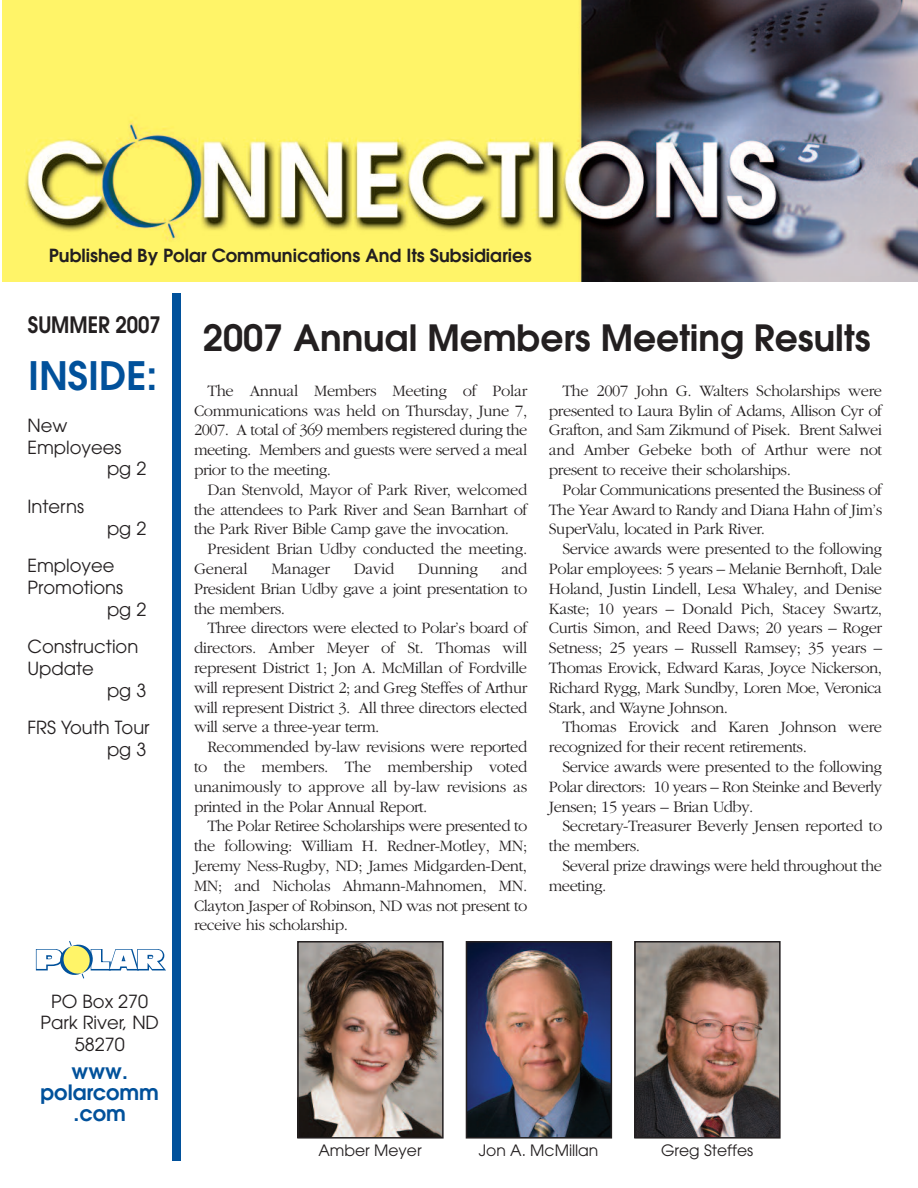
<style>
.page{position:relative;width:918px;height:1188px;background:#fff}
.page>*{position:absolute;margin:0;border:0;box-sizing:border-box;transform-origin:0 0}
.t1{font:600 39px "Avant Garde";color:#01519b}
.t2{font:600 36px "Avant Garde";color:#231f20}
.t3{font:600 22.5px "Avant Garde";color:#231f20;scale:.9 1}
.t4{font:600 21px/21px "Avant Garde";color:#01519b;text-align:center}
.t5{font:18px/21.6px "Avant Garde";color:#231f20}
.t6{font:600 18px "Avant Garde";color:#231f20}
.t7{font:300 16.5px/19.8px "Garamond";letter-spacing:-.03em;color:#231f20;text-align:justify}
.t8{font:15.6px "Avant Garde";color:#231f20}
</style>
<div class="page">
<img style="left:2px;top:0;width:916px;height:281px">
<div style="left:173px;top:294px;width:8px;height:867px;background:#01519b"></div>
<svg style="left:35px;top:941px;width:131px;height:38px"></svg>
<img style="left:637px;top:944px;width:141px;height:192px">
<div style="left:634px;top:941px;width:147px;height:198px;border:2px solid #231f20"></div>
<img style="left:469px;top:944px;width:140px;height:192px">
<div style="left:466px;top:941px;width:146px;height:198px;border:2px solid #231f20"></div>
<img style="left:300px;top:944px;width:141px;height:192px">
<div style="left:297px;top:941px;width:147px;height:198px;border:2px solid #231f20"></div>
<p class="t6" style="left:49px;top:248px;width:484px">Published By Polar Communications And Its Subsidiaries</p>
<h3 class="t3" style="left:28px;top:317px;width:149px">SUMMER 2007</h3>
<h1 class="t1" style="left:28px;top:361px;width:131px">INSIDE:</h1>
<p class="t5" style="left:27px;top:416px;width:41px">New</p>
<p class="t5" style="left:27px;top:438px;width:96px">Employees</p>
<p class="t5" style="left:107px;top:459px;width:41px">pg 2</p>
<p class="t5" style="left:27px;top:497px;width:58px">Interns</p>
<p class="t5" style="left:27px;top:511px;width:120px;line-height:37.8px;text-indent:80px">pg 2<br>Employee</p>
<p class="t5" style="left:107px;top:578px;width:41px;text-indent:-80px">Promotions pg 2</p>
<p class="t5" style="left:27px;top:638px;width:112px">Construction</p>
<p class="t5" style="left:27px;top:659px;width:68px">Update</p>
<p class="t5" style="left:107px;top:681px;width:41px">pg 3</p>
<p class="t5" style="left:27px;top:719px;width:124px;text-align:right">FRS Youth Tour pg 3</p>
<p class="t5" style="left:40px;top:992px;width:120px;text-align:center">PO Box 270<br>Park River, ND<br>58270</p>
<p class="t4" style="left:40px;top:1063px;width:120px">www. polarcomm .com</p>
<h2 class="t2" style="left:203px;top:324px;width:669px">2007 Annual Members Meeting Results</h2>
<p class="t7" style="left:194px;top:380px;width:335px;text-indent:13px">The Annual Members Meeting of Polar Communications was held on Thursday, June 7, 2007. A total of 369 members registered during the meeting. Members and guests were served a meal prior to the meeting.</p>
<p class="t7" style="left:194px;top:479px;width:335px;text-indent:13px">Dan Stenvold, Mayor of Park River, welcomed the attendees to Park River and Sean Barnhart of the Park River Bible Camp gave the invocation.</p>
<p class="t7" style="left:194px;top:539px;width:335px;text-indent:13px">President Brian Udby conducted the meeting.<br>General</p>
<p class="t7" style="left:194px;top:558px;width:335px;text-indent:308px">and President Brian Udby gave a joint presentation to the members.</p>
<p class="t7" style="left:194px;top:618px;width:335px;text-indent:13px">Three directors were elected to Polar’s board of directors. Amber Meyer of St. Thomas will represent District 1; Jon A. McMillan of Fordville will represent District 2; and Greg Steffes of Arthur will represent District 3. All three directors elected will serve a three-year term.</p>
<p class="t7" style="left:194px;top:737px;width:335px;text-indent:13px">Recommended by-law revisions were reported to the members. The membership voted unanimously to approve all by-law revisions as printed in the Polar Annual Report.</p>
<p class="t7" style="left:194px;top:816px;width:335px;text-indent:13px">The Polar Retiree Scholarships were presented to the following: William H. Redner-Motley, MN; Jeremy Ness-Rugby, ND; James Midgarden-Dent, MN; and Nicholas Ahmann-Mahnomen, MN.<br>Clayton Jasper of Robinson, ND was not present to receive his scholarship.</p>
<p class="t7" style="left:271px;top:558px;width:60px">Manager</p>
<p class="t7" style="left:354px;top:558px;width:42px">David</p>
<p class="t7" style="left:418px;top:558px;width:61px">Dunning</p>
<p class="t7" style="left:549px;top:380px;width:335px;text-indent:13px">The 2007 John G. Walters Scholarships were presented to Laura Bylin of Adams, Allison Cyr of Grafton, and Sam Zikmund of Pisek. Brent Salwei and Amber Gebeke both of Arthur were not present to receive their scholarships.</p>
<p class="t7" style="left:549px;top:479px;width:335px;text-indent:13px">Polar Communications presented the Business of The Year Award to Randy and Diana Hahn of Jim’s SuperValu, located in Park River.</p>
<p class="t7" style="left:549px;top:539px;width:335px;text-indent:13px">Service awards were presented to the following Polar employees: 5 years – Melanie Bernhoft, Dale Holand, Justin Lindell, Lesa Whaley, and Denise Kaste; 10 years – Donald Pich, Stacey Swartz, Curtis Simon, and Reed Daws; 20 years – Roger Setness; 25 years – Russell Ramsey; 35 years – Thomas Erovick, Edward Karas, Joyce Nickerson, Richard Rygg, Mark Sundby, Loren Moe, Veronica Stark, and Wayne Johnson.</p>
<p class="t7" style="left:549px;top:717px;width:335px;text-indent:13px">Thomas Erovick and Karen Johnson were recognized for their recent retirements.</p>
<p class="t7" style="left:549px;top:756px;width:335px;text-indent:13px">Service awards were presented to the following Polar directors: 10 years – Ron Steinke and Beverly Jensen; 15 years – Brian Udby.</p>
<p class="t7" style="left:549px;top:816px;width:335px;text-indent:13px">Secretary-Treasurer Beverly Jensen reported to the members.</p>
<p class="t7" style="left:549px;top:855px;width:335px;text-indent:13px">Several prize drawings were held throughout the meeting.</p>
<p class="t8" style="left:318px;top:1144px;width:105px">Amber Meyer</p>
<p class="t8" style="left:479px;top:1144px;width:121px">Jon A. McMillan</p>
<p class="t8" style="left:661px;top:1144px;width:94px">Greg Steffes</p>
</div>
